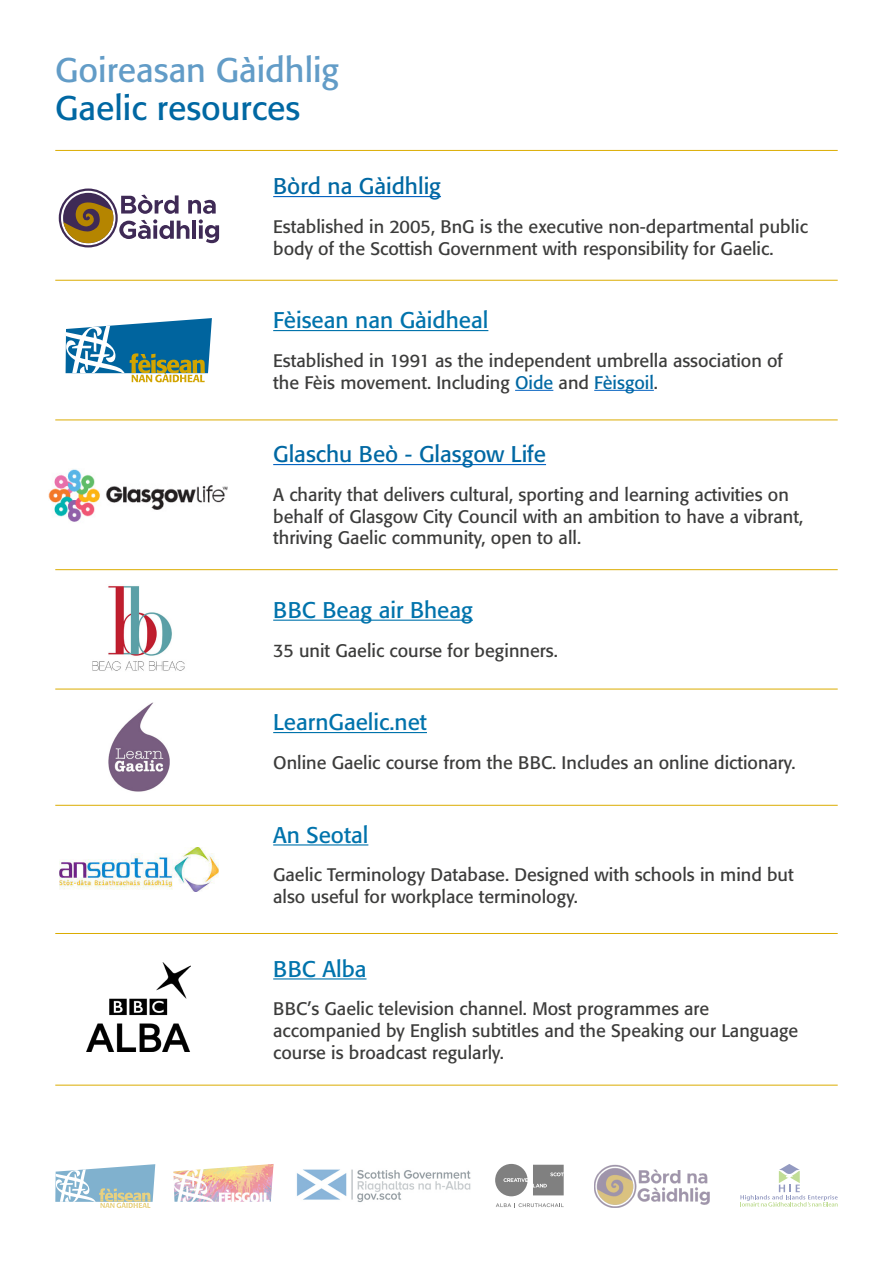
<style>
.page{position:relative;width:893px;height:1263px;background:#fff}
.page>*{position:absolute;margin:0;border:0;box-sizing:border-box;transform-origin:0 0}
.t1{font:33.75px "Formata";color:#629cc7}
.t2{font:33.75px "Formata";color:#0068a3}
.t3{font:22.5px "Formata";color:#0073ac}
.t4{font:22.5px "Formata";color:#0068a3}
.t5{font:18px/21.6px "Formata";color:#3c3c3b}
.s1{color:#0068a3}
</style>
<div class="page">
<hr style="left:273px;top:196px;width:168px;height:1px;background:#0563c1">
<hr style="left:273px;top:330px;width:215px;height:1px;background:#0073ac">
<hr style="left:515px;top:390px;width:38px;height:1px;background:#0563c1">
<hr style="left:594px;top:390px;width:60px;height:1px;background:#0563c1">
<hr style="left:273px;top:464px;width:273px;height:1px;background:#0563c1">
<hr style="left:273px;top:620px;width:200px;height:1px;background:#0073ac">
<hr style="left:273px;top:732px;width:154px;height:1px;background:#0073ac">
<hr style="left:273px;top:844px;width:95px;height:1px;background:#0073ac">
<hr style="left:273px;top:978px;width:93px;height:1px;background:#0073ac">
<svg style="left:66px;top:318px;width:146px;height:64px"></svg>
<img style="left:92px;top:586px;width:93px;height:85px">
<img style="left:108px;top:702px;width:62px;height:90px">
<img style="left:60px;top:847px;width:158px;height:44px">
<img style="left:87px;top:962px;width:104px;height:90px">
<hr style="left:55px;top:420px;width:783px;height:1px;background:#dbac00">
<hr style="left:55px;top:569px;width:783px;height:1px;background:#dbac00">
<hr style="left:55px;top:689px;width:783px;height:1px;background:#dbac00">
<hr style="left:55px;top:805px;width:783px;height:1px;background:#dbac00">
<hr style="left:55px;top:933px;width:783px;height:1px;background:#dbac00">
<hr style="left:55px;top:1085px;width:783px;height:1px;background:#dbac00">
<hr style="left:55px;top:280px;width:783px;height:1px;background:#dbac00">
<svg style="left:55px;top:1164px;width:100px;height:44px"></svg>
<img style="left:173px;top:1164px;width:101px;height:38px">
<img style="left:594px;top:1164px;width:116px;height:44px">
<svg style="left:740px;top:1164px;width:98px;height:42px"></svg>
<svg style="left:495px;top:1164px;width:69px;height:32px"></svg>
<svg style="left:496px;top:1203px;width:68px;height:5px"></svg>
<img style="left:296px;top:1169px;width:175px;height:33px">
<svg style="left:59px;top:188px;width:160px;height:59px"></svg>
<hr style="left:55px;top:150px;width:783px;height:1px;background:#dbac00">
<img style="left:48px;top:469px;width:180px;height:53px">
<h1 class="t1" style="left:55px;top:50px;width:285px">Goireasan Gàidhlig</h1>
<h1 class="t2" style="left:55px;top:88px;width:247px">Gaelic resources</h1>
<p class="t4" style="left:273px;top:173px;width:169px">Bòrd na Gàidhlig</p>
<p class="t5" style="left:273px;top:216px;width:536px">Established in 2005, BnG is the executive non-departmental public body of the Scottish Government with responsibility for Gaelic.</p>
<p class="t3" style="left:273px;top:307px;width:217px">Fèisean nan Gàidheal</p>
<p class="t5" style="left:273px;top:350px;width:511px">Established in 1991 as the independent umbrella association of the Fèis movement. Including <span class="s1">Oide</span> and <span class="s1">Fèisgoil</span>.</p>
<p class="t4" style="left:273px;top:441px;width:274px">Glaschu Beò - Glasgow Life</p>
<p class="t5" style="left:273px;top:484px;width:531px">A charity that delivers cultural, sporting and learning activities on behalf of Glasgow City Council with an ambition to have a vibrant, thriving Gaelic community, open to all.</p>
<p class="t3" style="left:273px;top:596px;width:201px">BBC Beag air Bheag</p>
<p class="t5" style="left:273px;top:639px;width:286px">35 unit Gaelic course for beginners.</p>
<p class="t3" style="left:273px;top:709px;width:155px">LearnGaelic.net</p>
<p class="t5" style="left:273px;top:752px;width:524px">Online Gaelic course from the BBC. Includes an online dictionary.</p>
<p class="t3" style="left:273px;top:821px;width:97px">An Seotal</p>
<p class="t5" style="left:273px;top:864px;width:522px">Gaelic Terminology Database. Designed with schools in mind but also useful for workplace terminology.</p>
<p class="t3" style="left:273px;top:955px;width:95px">BBC Alba</p>
<p class="t5" style="left:273px;top:998px;width:526px">BBC’s Gaelic television channel. Most programmes are accompanied by English subtitles and the Speaking our Language course is broadcast regularly.</p>
</div>
